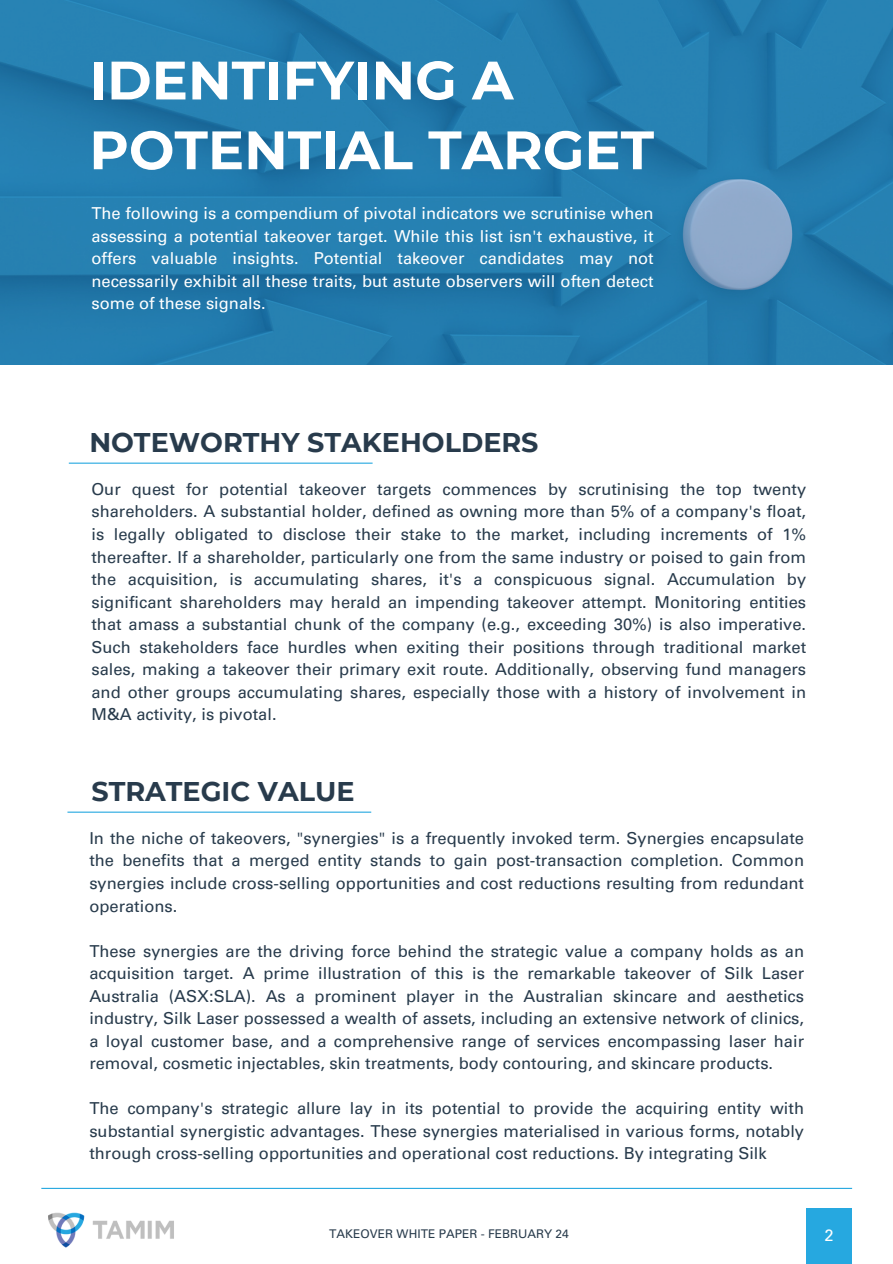
<style>
.page{position:relative;width:893px;height:1264px;background:#fff}
.page>*{position:absolute;margin:0;border:0;box-sizing:border-box;transform-origin:0 0}
.t1{font:700 54px/69.8px "Montserrat";color:#fff}
.t2{font:700 27px "Montserrat";color:#283b4c}
.t3{font:16.5px/22.5px "Univers LT Pro 55 Roman";color:#283b4c;text-align:justify}
.t4{font:16.5px/22.5px "Univers LT Pro 55 Roman";color:#fff;text-align:justify}
.t5{font:12px "Univers LT Pro 55 Roman";color:#283b4c}
</style>
<div class="page">
<svg style="left:0;top:0;width:892px;height:365px;background:#247cae"></svg>
<img style="left:48px;top:1212px;width:126px;height:36px">
<hr style="left:41px;top:1187px;width:811px;height:1px;background:#26a8e0">
<div style="left:806px;top:1208px;width:46px;height:55px;background:#26a8e0"></div>
<hr style="left:67px;top:811px;width:304px;height:1px;background:#26a8e0">
<hr style="left:69px;top:462px;width:303px;height:2px;background:#26a8e0">
<h2 class="t1" style="left:89px;top:45px;width:566px">IDENTIFYING A<br>POTENTIAL TARGET</h2>
<h3 class="t4" style="left:91px;top:204px;width:563px">The following is a compendium of pivotal indicators we scrutinise when assessing a potential takeover target. While this list isn't exhaustive, it offers valuable insights. Potential takeover candidates may not necessarily exhibit all these traits, but astute observers will often detect some of these signals.</h3>
<h2 class="t2" style="left:89px;top:426px;width:450px">NOTEWORTHY STAKEHOLDERS</h2>
<h3 class="t3" style="left:91px;top:480px;width:716px">Our quest for potential takeover targets commences by scrutinising the top twenty shareholders. A substantial holder, defined as owning more than 5% of a company's float, is legally obligated to disclose their stake to the market, including increments of 1% thereafter. If a shareholder, particularly one from the same industry or poised to gain from the acquisition, is accumulating shares, it's a conspicuous signal. Accumulation by significant shareholders may herald an impending takeover attempt. Monitoring entities that amass a substantial chunk of the company (e.g., exceeding 30%) is also imperative.<br>Such stakeholders face hurdles when exiting their positions through traditional market sales, making a takeover their primary exit route. Additionally, observing fund managers and other groups accumulating shares, especially those with a history of involvement in M&amp;A activity, is pivotal.</h3>
<h3 class="t2" style="left:91px;top:775px;width:264px">STRATEGIC VALUE</h3>
<h3 class="t3" style="left:89px;top:829px;width:716px">In the niche of takeovers, "synergies" is a frequently invoked term. Synergies encapsulate the benefits that a merged entity stands to gain post-transaction completion. Common synergies include cross-selling opportunities and cost reductions resulting from redundant operations.</h3>
<p class="t3" style="left:89px;top:941px;width:716px">These synergies are the driving force behind the strategic value a company holds as an acquisition target. A prime illustration of this is the remarkable takeover of Silk Laser Australia (ASX:SLA). As a prominent player in the Australian skincare and aesthetics industry, Silk Laser possessed a wealth of assets, including an extensive network of clinics, a loyal customer base, and a comprehensive range of services encompassing laser hair removal, cosmetic injectables, skin treatments, body contouring, and skincare products.</p>
<p class="t3" style="left:89px;top:1099px;width:716px">The company's strategic allure lay in its potential to provide the acquiring entity with substantial synergistic advantages. These synergies materialised in various forms, notably through cross-selling opportunities and operational cost reductions. By integrating Silk</p>
<p class="t5" style="left:329px;top:1229px;width:241px">TAKEOVER WHITE PAPER - FEBRUARY 24</p>
<h3 class="t4" style="left:824px;top:1226px;width:11px">2</h3>
</div>
